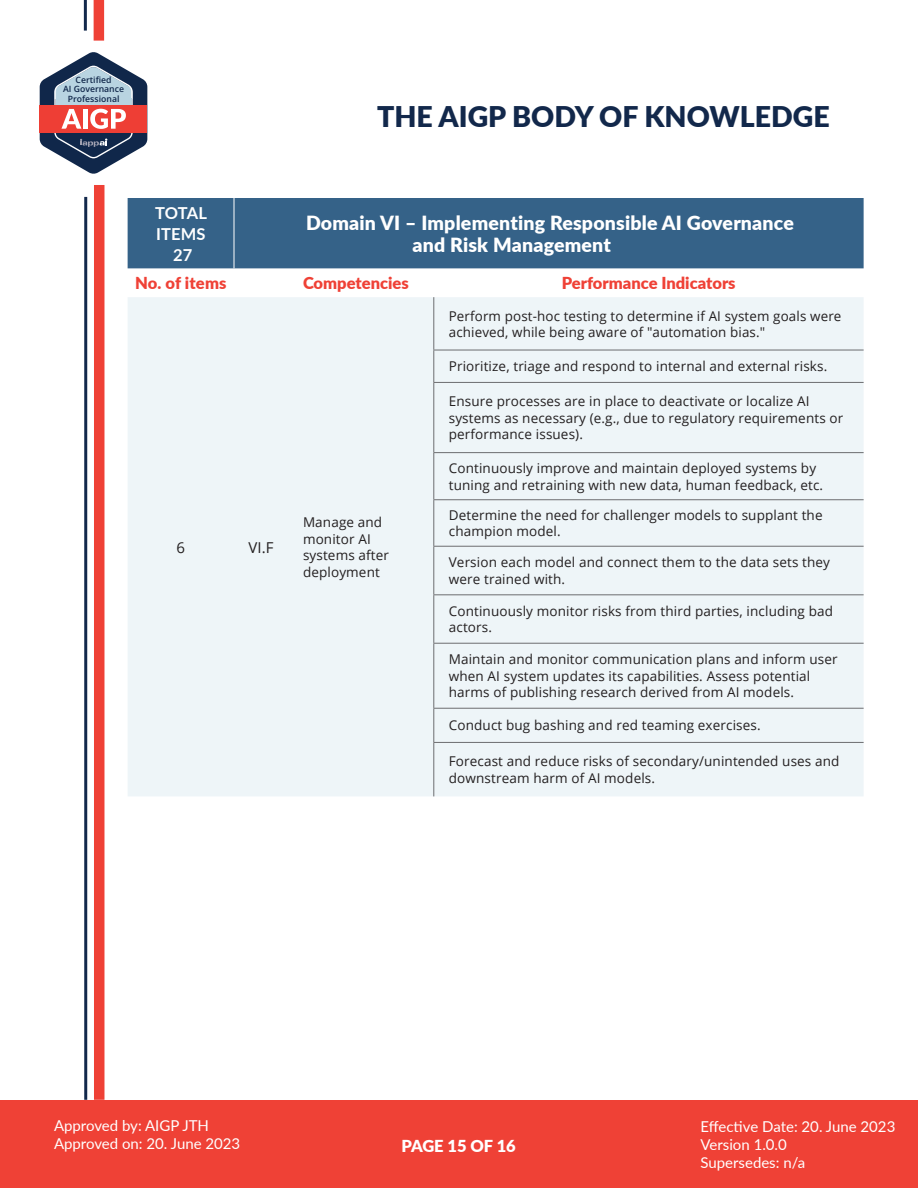
<style>
.page{position:relative;width:918px;height:1188px;background:#fff}
.page>*{position:absolute;margin:0;border:0;box-sizing:border-box;transform-origin:0 0}
.t1{font:900 28.5px "Lato";color:#12284b}
.body_type{font:900 19.5px "Lato";letter-spacing:.01em;color:#fff}
.body_type-2{font:900 16.5px "Lato";color:#ef4136}
.body_type-3{font:700 16.5px/21px "Lato";letter-spacing:.01em;color:#fff}
.t2{font:900 16.5px "Lato";color:#fff}
.t3{font:15px/18px "Lato";color:#fff}
.body_type-4{font:15px "Open Sans";color:#231f20}
.body_type-5{font:13.5px/16.5px "Open Sans";letter-spacing:.01em;color:#231f20}
.t4{font:600 8.7px/9.3px "Open Sans";color:#10274a;text-align:center}
</style>
<div class="page">
<div style="left:0;top:1100px;width:918px;height:88px;background:#ef4136"></div>
<div style="left:94px;top:0;width:10px;height:41px;background:#ef4136"></div>
<hr style="left:84px;top:0;width:3px;height:31px;background:#12284b">
<div style="left:94px;top:185px;width:10px;height:915px;background:#ef4136"></div>
<hr style="left:84px;top:197px;width:3px;height:903px;background:#12284b">
<svg style="left:40px;top:52px;width:107px;height:122px"></svg>
<div style="left:128px;top:198px;width:736px;height:70px;background:#356288"></div>
<div style="left:128px;top:297px;width:736px;height:499px;background:#eef5f8"></div>
<hr style="left:433px;top:350px;width:431px;height:1px;background:#6c6d70">
<hr style="left:433px;top:382px;width:431px;height:1px;background:#6c6d70">
<hr style="left:433px;top:452px;width:431px;height:1px;background:#6c6d70">
<hr style="left:433px;top:499px;width:431px;height:1px;background:#6c6d70">
<hr style="left:433px;top:546px;width:431px;height:1px;background:#6c6d70">
<hr style="left:433px;top:594px;width:431px;height:1px;background:#6c6d70">
<hr style="left:433px;top:643px;width:431px;height:1px;background:#6c6d70">
<hr style="left:433px;top:708px;width:431px;height:1px;background:#6c6d70">
<hr style="left:433px;top:742px;width:431px;height:1px;background:#6c6d70">
<hr style="left:234px;top:198px;width:1px;height:70px;background:#fff">
<hr style="left:433px;top:297px;width:1px;height:53px;background:#6c6d70">
<hr style="left:433px;top:350px;width:1px;height:32px;background:#6c6d70">
<hr style="left:433px;top:383px;width:1px;height:69px;background:#6c6d70">
<hr style="left:433px;top:453px;width:1px;height:46px;background:#6c6d70">
<hr style="left:433px;top:500px;width:1px;height:46px;background:#6c6d70">
<hr style="left:433px;top:547px;width:1px;height:47px;background:#6c6d70">
<hr style="left:433px;top:595px;width:1px;height:48px;background:#6c6d70">
<hr style="left:433px;top:644px;width:1px;height:64px;background:#6c6d70">
<hr style="left:433px;top:709px;width:1px;height:33px;background:#6c6d70">
<hr style="left:433px;top:743px;width:1px;height:53px;background:#6c6d70">
<p class="t4" style="left:63px;top:75px;width:63px">Certified<br>AI Governance<br>Professional</p>
<h1 class="t1" style="left:377px;top:95px;width:454px">THE AIGP BODY OF KNOWLEDGE</h1>
<p class="body_type-3" style="left:155px;top:202px;width:53px">TOTAL<br>ITEMS</p>
<p class="body_type-3" style="left:173px;top:244px;width:21px">27</p>
<p class="body_type" style="left:306px;top:208px;width:489px">Domain VI – Implementing Responsible AI Governance</p>
<p class="body_type" style="left:412px;top:231px;width:200px">and Risk Management</p>
<p class="body_type-2" style="left:135px;top:271px;width:93px">No. of items</p>
<p class="body_type-2" style="left:303px;top:271px;width:107px">Competencies</p>
<p class="body_type-2" style="left:562px;top:271px;width:175px">Performance Indicators</p>
<p class="body_type-4" style="left:177px;top:537px;width:10px">6</p>
<p class="body_type-4" style="left:249px;top:537px;width:26px">VI.F</p>
<p class="body_type-5" style="left:303px;top:514px;width:88px">Manage and monitor AI systems after deployment</p>
<p class="body_type-5" style="left:449px;top:307px;width:394px">Perform post-hoc testing to determine if AI system goals were achieved, while being aware of ″automation bias.″</p>
<p class="body_type-5" style="left:449px;top:358px;width:380px">Prioritize, triage and respond to internal and external risks.</p>
<p class="body_type-5" style="left:449px;top:393px;width:396px">Ensure processes are in place to deactivate or localize AI systems as necessary (e.g., due to regulatory requirements or performance issues).</p>
<p class="body_type-5" style="left:449px;top:460px;width:376px">Continuously improve and maintain deployed systems by tuning and retraining with new data, human feedback, etc.</p>
<p class="body_type-5" style="left:449px;top:506px;width:375px">Determine the need for challenger models to supplant the champion model.</p>
<p class="body_type-5" style="left:449px;top:554px;width:383px">Version each model and connect them to the data sets they were trained with.</p>
<p class="body_type-5" style="left:449px;top:602px;width:386px">Continuously monitor risks from third parties, including bad actors.</p>
<p class="body_type-5" style="left:449px;top:651px;width:390px">Maintain and monitor communication plans and inform user when AI system updates its capabilities. Assess potential harms of publishing research derived from AI models.</p>
<p class="body_type-5" style="left:449px;top:717px;width:313px">Conduct bug bashing and red teaming exercises.</p>
<p class="body_type-5" style="left:449px;top:753px;width:392px">Forecast and reduce risks of secondary/unintended uses and downstream harm of AI models.</p>
<p class="t3" style="left:54px;top:1116px;width:188px">Approved by: AIGP JTH<br>Approved on: 20. June 2023</p>
<p class="t3" style="left:700px;top:1117px;width:196px">Effective Date: 20. June 2023<br>Version 1.0.0<br>Supersedes: n/a</p>
<p class="t2" style="left:401px;top:1134px;width:116px">PAGE 15 OF 16</p>
</div>
